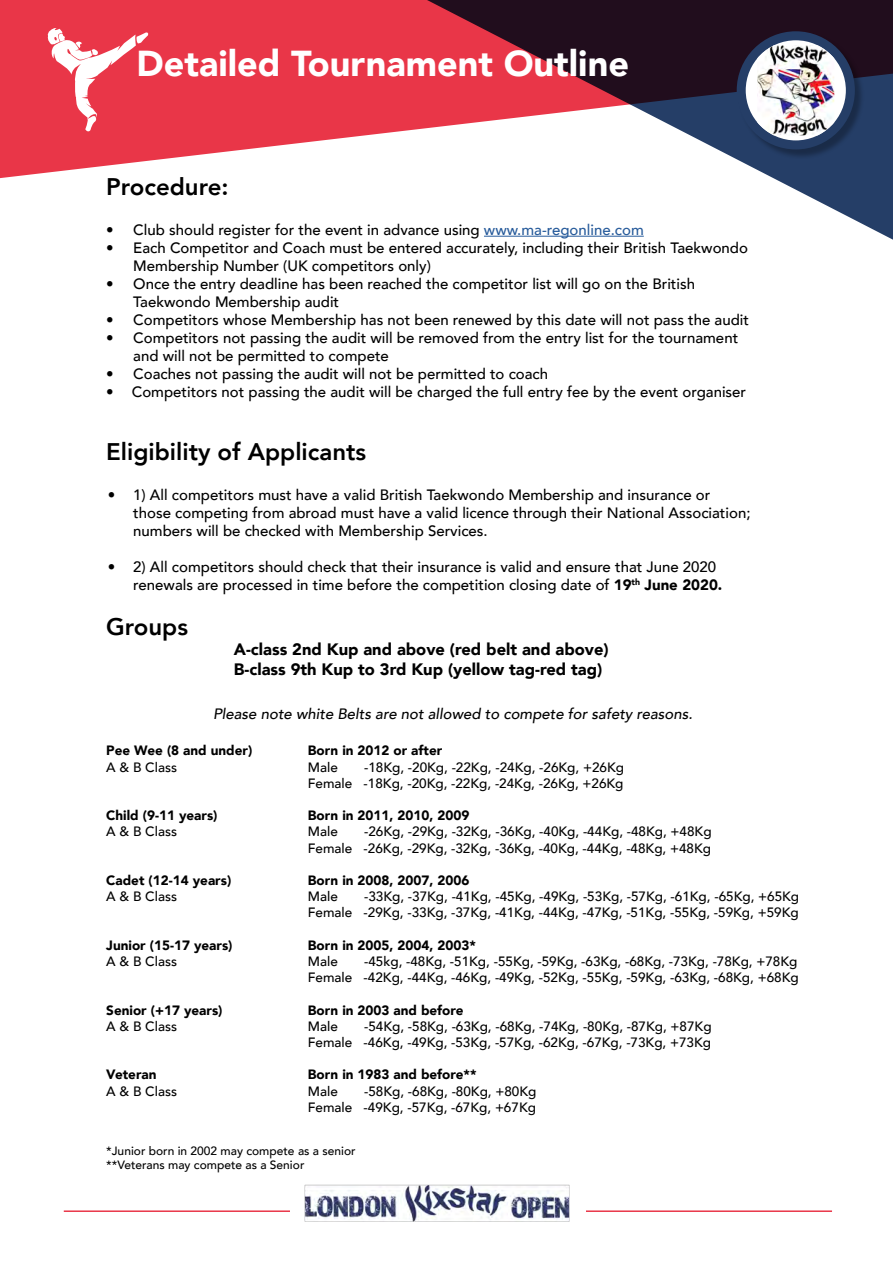
<style>
.page{position:relative;width:893px;height:1263px;background:#fff}
.page>*{position:absolute;margin:0;border:0;box-sizing:border-box;transform-origin:0 0}
.t1{font:900 36px "Avenir";color:#fff}
.t2{font:800 24px "Avenir";color:#000}
.t3{font:900 16.5px/19.8px "Avenir";color:#000}
.t4{font:500 15px/18px "Avenir";color:#000}
.t5{font:italic 500 15px "Avenir";color:#000}
.t6{font:500 13.5px/16.2px "Avenir";color:#000;text-align:right}
.t7{font:900 13.5px "Avenir";color:#000}
.t8{font:500 12px/14.4px "Avenir";color:#000}
.s1{color:#275b9b}
.s2{font-weight:900}
</style>
<div class="page">
<hr style="left:64px;top:1210px;width:768px;height:2px;background:#e93648">
<img style="left:290px;top:1184px;width:296px;height:38px">
<svg style="left:0;top:0;width:356px;height:179px;background:#ec5362"></svg>
<svg style="left:47px;top:28px;width:101px;height:104px"></svg>
<svg style="left:356px;top:0;width:537px;height:240px"></svg>
<div style="left:738px;top:32px;width:127px;height:127px;background:#000;opacity:.3"></div>
<svg style="left:741px;top:36px;width:109px;height:109px"></svg>
<div style="left:737px;top:31px;width:118px;height:118px;border:9px solid #253e67;border-radius:50%"></div>
<img style="left:757px;top:45px;width:77px;height:90px">
<hr style="left:484px;top:236px;width:160px;height:1px;background:#275b9b">
<h1 class="t1" style="left:136px;top:33px;width:494px">Detailed Tournament Outline</h1>
<h2 class="t2" style="left:106px;top:168px;width:124px">Procedure:</h2>
<p class="t4" style="left:106px;top:220px;width:539px">• Club should register for the event in advance using <span class="s1">www.ma-regonline.com</span></p>
<p class="t4" style="left:133px;top:238px;width:616px;text-indent:-27px">• Each Competitor and Coach must be entered accurately, including their British Taekwondo<br>Membership Number (UK competitors only)</p>
<p class="t4" style="left:133px;top:274px;width:563px;text-indent:-27px">• Once the entry deadline has been reached the competitor list will go on the British<br>Taekwondo Membership audit</p>
<p class="t4" style="left:106px;top:310px;width:644px">• Competitors whose Membership has not been renewed by this date will not pass the audit</p>
<p class="t4" style="left:133px;top:328px;width:606px;text-indent:-27px">• Competitors not passing the audit will be removed from the entry list for the tournament and will not be permitted to compete</p>
<p class="t4" style="left:106px;top:364px;width:443px">• Coaches not passing the audit will not be permitted to coach</p>
<p class="t4" style="left:106px;top:382px;width:641px">• Competitors not passing the audit will be charged the full entry fee by the event organiser</p>
<h2 class="t2" style="left:106px;top:433px;width:261px">Eligibility of Applicants</h2>
<p class="t4" style="left:133px;top:485px;width:619px;text-indent:-26px">• 1) All competitors must have a valid British Taekwondo Membership and insurance or those competing from abroad must have a valid licence through their National Association; numbers will be checked with Membership Services.</p>
<p class="t4" style="left:133px;top:557px;width:590px;text-indent:-26px">• 2) All competitors should check that their insurance is valid and ensure that June 2020 renewals are processed in time before the competition closing date of <span class="s2">19</span><sup>th</sup> <span class="s2">June 2020.</span></p>
<h2 class="t2" style="left:106px;top:608px;width:83px">Groups</h2>
<p class="t3" style="left:234px;top:639px;width:376px">A-class 2nd Kup and above (red belt and above)<br>B-class 9th Kup to 3rd Kup (yellow tag-red tag)</p>
<p class="t5" style="left:213px;top:705px;width:481px">Please note white Belts are not allowed to compete for safety reasons.</p>
<p class="t7" style="left:106px;top:739px;width:147px">Pee Wee (8 and under)</p>
<p class="t6" style="left:106px;top:758px;width:72px">A &amp; B Class</p>
<p class="t7" style="left:106px;top:804px;width:113px">Child (9-11 years)</p>
<p class="t6" style="left:106px;top:823px;width:72px">A &amp; B Class</p>
<p class="t7" style="left:106px;top:869px;width:126px">Cadet (12-14 years)</p>
<p class="t6" style="left:106px;top:888px;width:72px">A &amp; B Class</p>
<p class="t7" style="left:106px;top:933px;width:128px">Junior (15-17 years)</p>
<p class="t6" style="left:106px;top:952px;width:72px">A &amp; B Class</p>
<p class="t7" style="left:106px;top:998px;width:118px">Senior (+17 years)</p>
<p class="t6" style="left:106px;top:1017px;width:72px">A &amp; B Class</p>
<p class="t7" style="left:106px;top:1063px;width:52px">Veteran</p>
<p class="t6" style="left:106px;top:1082px;width:72px">A &amp; B Class</p>
<p class="t7" style="left:308px;top:739px;width:136px">Born in 2012 or after</p>
<p class="t6" style="left:308px;top:758px;width:31px">Male</p>
<p class="t6" style="left:308px;top:758px;width:318px">-18Kg, -20Kg, -22Kg, -24Kg, -26Kg, +26Kg<br>Female -18Kg, -20Kg, -22Kg, -24Kg, -26Kg, +26Kg</p>
<p class="t7" style="left:308px;top:804px;width:163px">Born in 2011, 2010, 2009</p>
<p class="t6" style="left:308px;top:823px;width:31px">Male</p>
<p class="t6" style="left:308px;top:823px;width:405px">-26Kg, -29Kg, -32Kg, -36Kg, -40Kg, -44Kg, -48Kg, +48Kg<br>Female -26Kg, -29Kg, -32Kg, -36Kg, -40Kg, -44Kg, -48Kg, +48Kg</p>
<p class="t7" style="left:308px;top:869px;width:163px">Born in 2008, 2007, 2006</p>
<p class="t6" style="left:308px;top:888px;width:31px">Male</p>
<p class="t6" style="left:308px;top:888px;width:493px">-33Kg, -37Kg, -41Kg, -45Kg, -49Kg, -53Kg, -57Kg, -61Kg, -65Kg, +65Kg<br>Female -29Kg, -33Kg, -37Kg, -41Kg, -44Kg, -47Kg, -51Kg, -55Kg, -59Kg, +59Kg</p>
<p class="t7" style="left:308px;top:933px;width:170px">Born in 2005, 2004, 2003*</p>
<p class="t6" style="left:308px;top:952px;width:31px">Male</p>
<p class="t6" style="left:308px;top:952px;width:492px">-45kg, -48Kg, -51Kg, -55Kg, -59Kg, -63Kg, -68Kg, -73Kg, -78Kg, +78Kg<br>Female -42Kg, -44Kg, -46Kg, -49Kg, -52Kg, -55Kg, -59Kg, -63Kg, -68Kg, +68Kg</p>
<p class="t7" style="left:308px;top:998px;width:157px">Born in 2003 and before</p>
<p class="t6" style="left:308px;top:1017px;width:31px">Male</p>
<p class="t6" style="left:308px;top:1017px;width:405px">-54Kg, -58Kg, -63Kg, -68Kg, -74Kg, -80Kg, -87Kg, +87Kg<br>Female -46Kg, -49Kg, -53Kg, -57Kg, -62Kg, -67Kg, -73Kg, +73Kg</p>
<p class="t7" style="left:308px;top:1063px;width:170px">Born in 1983 and before**</p>
<p class="t6" style="left:308px;top:1082px;width:31px">Male</p>
<p class="t6" style="left:308px;top:1082px;width:230px">-58Kg, -68Kg, -80Kg, +80Kg<br>Female -49Kg, -57Kg, -67Kg, +67Kg</p>
<p class="t8" style="left:106px;top:1143px;width:251px">*Junior born in 2002 may compete as a senior **Veterans may compete as a Senior</p>
</div>
